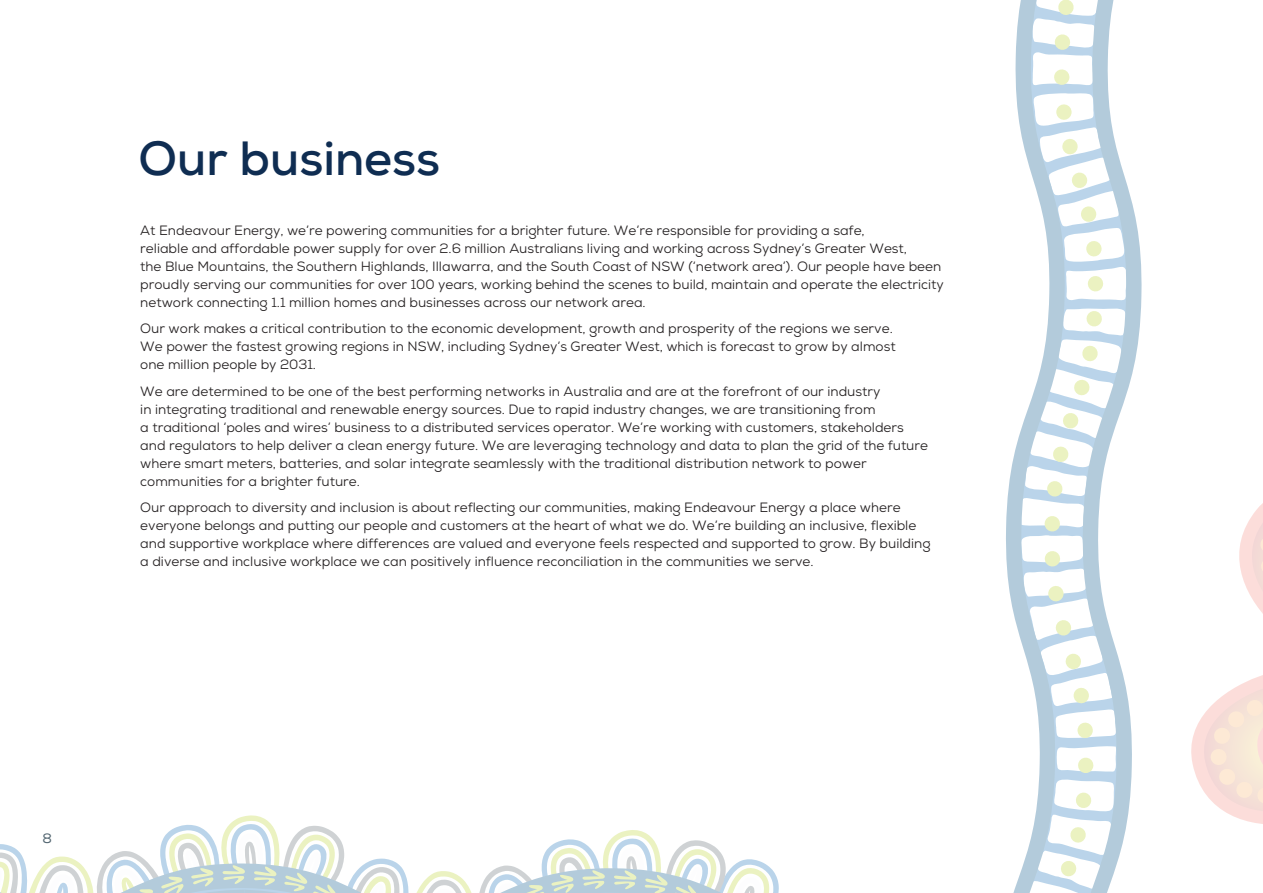
<style>
.page{position:relative;width:1263px;height:893px;background:#fff}
.page>*{position:absolute;margin:0;border:0;box-sizing:border-box;transform-origin:0 0}
.t1{font:700 48px "Nexa";color:#0f2d52}
.t2{font:13.5px/18px "Nexa";color:#231f20}
.t3{font:13.5px "Nexa";color:#526570}
</style>
<div class="page">
<svg style="left:1092px;top:0;width:50px;height:893px"></svg>
<svg style="left:1006px;top:0;width:86px;height:893px"></svg>
<svg style="left:0;top:815px;width:779px;height:78px"></svg>
<svg style="left:1191px;top:503px;width:72px;height:321px"></svg>
<h1 class="t1" style="left:139px;top:127px;width:303px">Our business</h1>
<p class="t2" style="left:140px;top:221px;width:805px">At Endeavour Energy, we’re powering communities for a brighter future. We’re responsible for providing a safe,<br>reliable and affordable power supply for over 2.6 million Australians living and working across Sydney’s Greater West,<br>the Blue Mountains, the Southern Highlands, Illawarra, and the South Coast of NSW (‘network area’). Our people have been proudly serving our communities for over 100 years, working behind the scenes to build, maintain and operate the electricity network connecting 1.1 million homes and businesses across our network area.</p>
<p class="t2" style="left:140px;top:320px;width:757px">Our work makes a critical contribution to the economic development, growth and prosperity of the regions we serve.<br>We power the fastest growing regions in NSW, including Sydney’s Greater West, which is forecast to grow by almost one million people by 2031.</p>
<p class="t2" style="left:140px;top:382px;width:789px">We are determined to be one of the best performing networks in Australia and are at the forefront of our industry<br>in integrating traditional and renewable energy sources. Due to rapid industry changes, we are transitioning from<br>a traditional ‘poles and wires’ business to a distributed services operator. We’re working with customers, stakeholders and regulators to help deliver a clean energy future. We are leveraging technology and data to plan the grid of the future where smart meters, batteries, and solar integrate seamlessly with the traditional distribution network to power communities for a brighter future.</p>
<p class="t2" style="left:140px;top:499px;width:792px">Our approach to diversity and inclusion is about reflecting our communities, making Endeavour Energy a place where everyone belongs and putting our people and customers at the heart of what we do. We’re building an inclusive, flexible and supportive workplace where differences are valued and everyone feels respected and supported to grow. By building a diverse and inclusive workplace we can positively influence reconciliation in the communities we serve.</p>
<p class="t3" style="left:43px;top:830px;width:11px">8</p>
</div>
